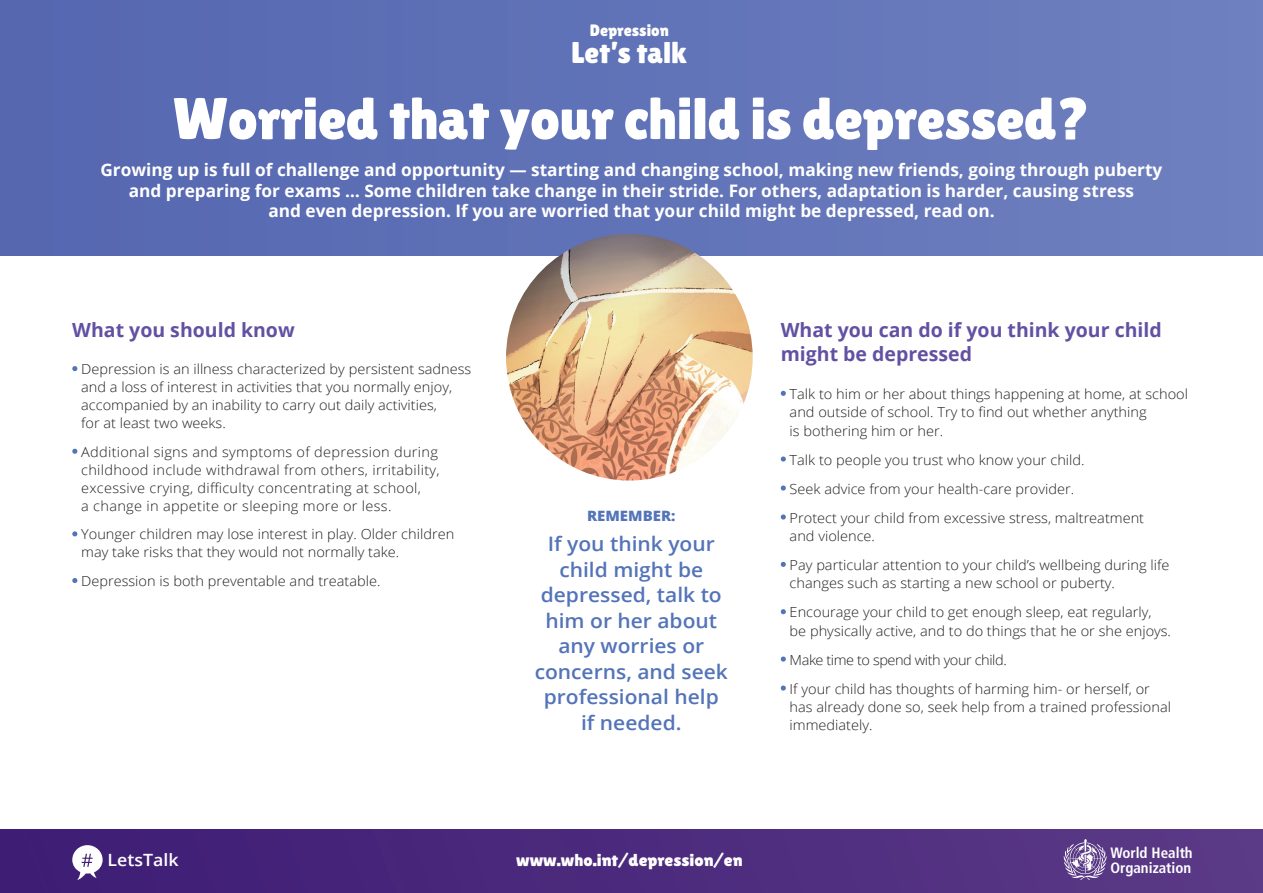
<style>
.page{position:relative;width:1263px;height:893px;background:#fff}
.page>*{position:absolute;margin:0;border:0;box-sizing:border-box;transform-origin:0 0}
.t1{font:58.5px "Lilita One";letter-spacing:-.01em;color:#fff}
.t2{font:30px "Lilita One";color:#fff}
.t3{font:600 19.95px/25.5px "Open Sans";color:#5474b9;text-align:center;scale:1.05 1}
.t4{font:700 19.5px/24.3px "Open Sans";color:#6251a2}
.t5{font:700 17.25px/20.2px "Open Sans";color:#fff;text-align:center}
.t6{font:17.1px "Lilita One";color:#fff;scale:1.05 1}
.t7{font:600 16.95px "Open Sans";color:#fff;scale:1.05 1}
.t8{font:16.5px "Lilita One";color:#fff}
.t9{font:700 condensed 15px/15px "Frutiger";color:#fff}
.t10{font:800 14.25px "Open Sans";color:#5474b9;scale:1.05 1}
.t11{font:300 13.8px/29px "Open Sans";color:#231f20;scale:1.05 1}
.t12{font:300 13.8px/18px "Open Sans";letter-spacing:.02em;color:#231f20;scale:1.05 1}
</style>
<div class="page">
<div style="left:0;top:829px;width:1263px;height:64px;background:linear-gradient(to right,#3d1c74,#5b3a87)"></div>
<svg style="left:72px;top:845px;width:31px;height:35px"></svg>
<div style="left:0;top:0;width:1263px;height:255px;background:linear-gradient(to right,#5466b0,#6f80bf)"></div>
<img style="left:506px;top:234px;width:247px;height:246px;border-radius:123px">
<svg style="left:1064px;top:839px;width:42px;height:41px;background:#8b75aa"></svg>
<svg style="left:72px;top:366px;width:5px;height:5px"></svg>
<svg style="left:72px;top:449px;width:5px;height:5px"></svg>
<svg style="left:72px;top:531px;width:5px;height:5px"></svg>
<svg style="left:72px;top:578px;width:5px;height:5px"></svg>
<svg style="left:781px;top:391px;width:5px;height:5px"></svg>
<svg style="left:781px;top:456px;width:5px;height:6px"></svg>
<svg style="left:781px;top:485px;width:5px;height:6px"></svg>
<svg style="left:781px;top:514px;width:5px;height:6px"></svg>
<svg style="left:781px;top:562px;width:5px;height:5px"></svg>
<svg style="left:781px;top:609px;width:5px;height:5px"></svg>
<svg style="left:781px;top:656px;width:5px;height:6px"></svg>
<svg style="left:781px;top:685px;width:5px;height:6px"></svg>
<p class="t8" style="left:590px;top:21px;width:80px">Depression</p>
<h2 class="t2" style="left:571px;top:35px;width:117px">Let’s talk</h2>
<h1 class="t1" style="left:173px;top:85px;width:919px">Worried that your child is depressed?</h1>
<p class="t5" style="left:100px;top:159px;width:1063px">Growing up is full of challenge and opportunity — starting and changing school, making new friends, going through puberty and preparing for exams … Some children take change in their stride. For others, adaptation is harder, causing stress<br>and even depression. If you are worried that your child might be depressed, read on.</p>
<h3 class="t4" style="left:72px;top:317px;width:224px">What you should know</h3>
<p class="t11" style="left:81px;top:360px;width:373px;line-height:18px">Depression is an illness characterized by persistent sadness and a loss of interest in activities that you normally enjoy, accompanied by an inability to carry out daily activities,<br>for at least two weeks.</p>
<p class="t12" style="left:81px;top:442px;width:343px">Additional signs and symptoms of depression during childhood include withdrawal from others, irritability, excessive crying, difficulty concentrating at school,<br>a change in appetite or sleeping more or less.</p>
<p class="t11" style="left:81px;top:525px;width:357px;line-height:18px">Younger children may lose interest in play. Older children may take risks that they would not normally take.</p>
<p class="t11" style="left:81px;top:566px;width:287px">Depression is both preventable and treatable.</p>
<p class="t10" style="left:587px;top:506px;width:86px">REMEMBER:</p>
<h3 class="t3" style="left:535px;top:531px;width:186px">If you think your child might be depressed, talk to him or her about any worries or concerns, and seek professional help if needed.</h3>
<h3 class="t4" style="left:781px;top:317px;width:382px">What you can do if you think your child might be depressed</h3>
<p class="t11" style="left:790px;top:384px;width:381px;line-height:18.3px">Talk to him or her about things happening at home, at school and outside of school. Try to find out whether anything<br>is bothering him or her.</p>
<p class="t11" style="left:790px;top:445px;width:339px">Talk to people you trust who know your child.<br>Seek advice from your health-care provider.<br>Protect your child from excessive stress, maltreatment</p>
<p class="t11" style="left:790px;top:521px;width:363px">and violence.<br>Pay particular attention to your child’s wellbeing during life</p>
<p class="t11" style="left:790px;top:568px;width:346px">changes such as starting a new school or puberty.<br>Encourage your child to get enough sleep, eat regularly,</p>
<p class="t11" style="left:790px;top:616px;width:365px">be physically active, and to do things that he or she enjoys.<br>Make time to spend with your child.<br>If your child has thoughts of harming him- or herself, or</p>
<p class="t11" style="left:790px;top:697px;width:365px;line-height:18.3px">has already done so, seek help from a trained professional immediately.</p>
<p class="t7" style="left:107px;top:848px;width:69px">LetsTalk</p>
<p class="t6" style="left:516px;top:850px;width:217px">www.who.int/depression/en</p>
<p class="t9" style="left:1110px;top:845px;width:84px">World Health<br>Organization</p>
</div>
